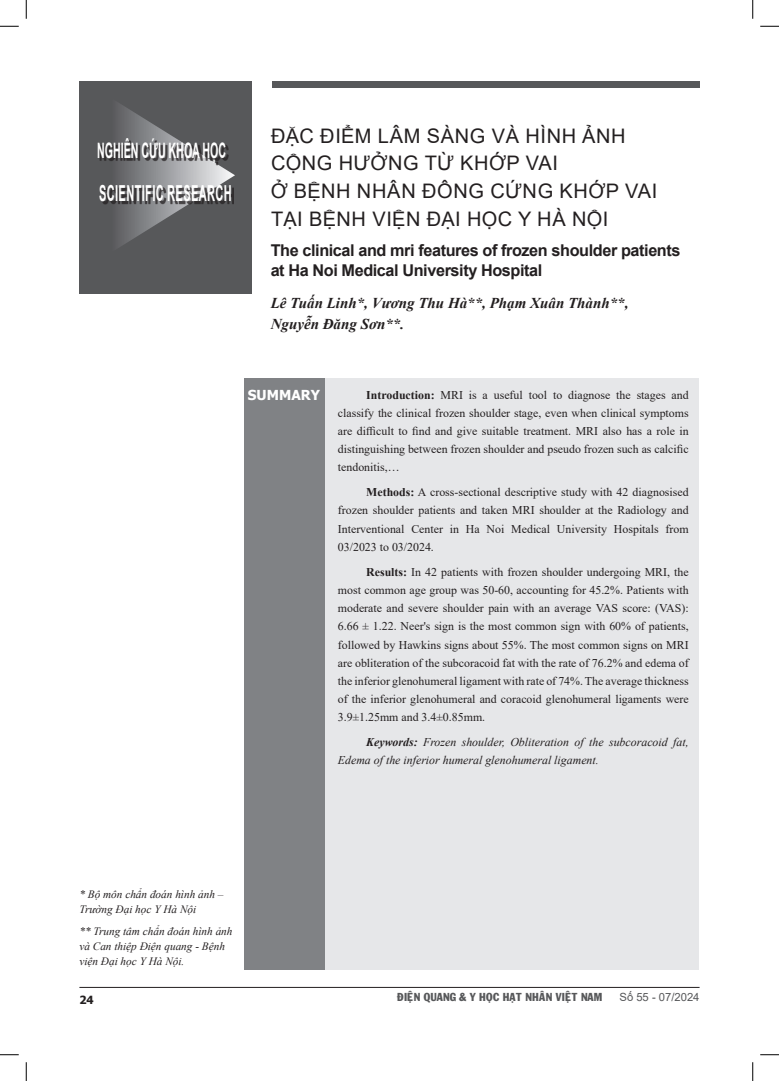
<style>
.page{position:relative;width:779px;height:1081px;background:#fff}
.page>*{position:absolute;margin:0;border:0;box-sizing:border-box;transform-origin:0 0}
.t1{font:700 22px "Arial";letter-spacing:.035em;color:#fff;scale:.5 1}
.t2{font:700 21.25px "Arial";color:#fff;scale:.5 1}
.t3{font:20px "Arial";letter-spacing:.035em;color:#231f20}
.t4{font:700 16.25px "Arial";letter-spacing:-.025em;color:#231f20}
.t5{font:italic 700 15px "Times New Roman";color:#231f20}
.t6{font:700 13.75px "Tahoma";color:#fff}
.t7{font:11.88px/18.1px "Times New Roman";color:#231f20;text-align:justify}
.t8{font:italic 11.88px/18.1px "Times New Roman";color:#231f20}
.chuthichtacgia{font:italic 11.25px/15px "Times New Roman";color:#231f20}
.t9{font:11.25px "VNI Franko";color:#57585a}
.t10{font:11.25px "Arial";color:#57585a}
.t11{font:700 11.25px "Tahoma";color:#231f20}
.s1{font-weight:700}
</style>
<div class="page">
<div style="left:79px;top:81px;width:173px;height:212px;background:#57585a"></div>
<svg style="left:118px;top:103px;width:117px;height:144px"></svg>
<div style="left:100px;top:141px;width:129px;height:25px;background:#231f20;opacity:.75"></div>
<div style="left:101px;top:187px;width:133px;height:18px;background:#231f20;opacity:.75"></div>
<div style="left:272px;top:81px;width:427px;height:6px;background:#57585a"></div>
<div style="left:245px;top:378px;width:454px;height:591px;background:#e6e7e9"></div>
<div style="left:245px;top:378px;width:80px;height:591px;background:#808285"></div>
<hr style="left:79px;top:986px;width:620px;height:1px;background:#231f20">
<svg style="left:0;top:25px;width:19px;height:2px"></svg>
<svg style="left:760px;top:25px;width:19px;height:2px"></svg>
<svg style="left:0;top:1054px;width:19px;height:1px"></svg>
<svg style="left:760px;top:1054px;width:19px;height:1px"></svg>
<svg style="left:25px;top:0;width:2px;height:19px"></svg>
<svg style="left:25px;top:1062px;width:2px;height:18px"></svg>
<svg style="left:752px;top:0;width:1px;height:19px"></svg>
<svg style="left:752px;top:1062px;width:1px;height:18px"></svg>
<p class="t2" style="left:97px;top:136px;width:259px">NGHIÊN CỨU KHOA HỌC</p>
<p class="t1" style="left:99px;top:178px;width:267px">SCIENTIFIC RESEARCH</p>
<p class="t3" style="left:271px;top:122px;width:356px">ĐẶC ĐIỂM LÂM SÀNG VÀ HÌ NH ẢNH</p>
<p class="t3" style="left:271px;top:150px;width:288px">CỘNG HƯỞNG TỪ KHỚP VAI</p>
<p class="t3" style="left:271px;top:177px;width:388px">Ở BỆNH NHÂN ĐÔNG CỨNG KHỚP VAI</p>
<p class="t3" style="left:271px;top:205px;width:339px">TẠI BỆNH VIỆN ĐẠI HỌC Y HÀ NỘI</p>
<p class="t4" style="left:271px;top:239px;width:411px">The clinical and mri features of frozen shoulder patients</p>
<p class="t4" style="left:271px;top:259px;width:273px">at Ha Noi Medical University Hospital</p>
<p class="t5" style="left:271px;top:292px;width:359px">Lê Tuấn Linh*, Vương Thu Hà **, Phạm Xuân Thành**,</p>
<p class="t5" style="left:271px;top:314px;width:135px">Nguyễn Đăng Sơn**.</p>
<p class="t6" style="left:248px;top:385px;width:74px">SUMMARY</p>
<p class="t7" style="left:338px;top:385px;width:352px;text-indent:28px"><span class="s1">Introduction:</span> MRI is a useful tool to diagnose the stages and classify the clinical frozen shoulder stage, even when clinical symptoms are difficult to find and give suitable treatment. MRI also has a role in distinguishing between frozen shoulder and pseudo frozen such as calcific tendonitis,…</p>
<p class="t7" style="left:338px;top:482px;width:352px;text-indent:28px"><span class="s1">Methods:</span> A cross-sectional descriptive study with 42 diagnosised frozen shoulder patients and taken MRI shoulder at the Radiology and Interventional Center in Ha Noi Medical University Hospitals from 03/2023 to 03/2024.</p>
<p class="t7" style="left:338px;top:562px;width:352px;text-indent:28px"><span class="s1">Results:</span> In 42 patients with frozen shoulder undergoing MRI, the most common age group was 50-60, accounting for 45.2%. Patients with moderate and severe shoulder pain with an average VAS score: (VAS):<br>6.66 ± 1.22. Neer's sign is the most common sign with 60% of patients, followed by Hawkins signs about 55%. The most common signs on MRI are obliteration of the subcoracoid fat with the rate of 76.2% and edema of the inferior glenohumeral ligament with rate of 74%. The average thickness of the inferior glenohumeral and coracoid glenohumeral ligaments were 3.9±1.25mm and 3.4±0.85mm.</p>
<p class="t8" style="left:338px;top:732px;width:352px;text-indent:28px"><span class="s1">Keywords:</span> Frozen shoulder, Obliteration of the subcoracoid fat,<br>Edema of the inferior humeral glenohumeral ligament.</p>
<p class="chuthichtacgia" style="left:79px;top:885px;width:146px">* Bộ môn chẩn đoán hình ảnh –<br>Trường Đạ i họ c Y Hà Nộ i</p>
<p class="chuthichtacgia" style="left:79px;top:922px;width:155px">** Trung tâm chẩn đoán hình ảnh và Can thiệp Điện quang - Bệnh viện Đại học Y Hà Nội.</p>
<p class="t11" style="left:79px;top:991px;width:16px">24</p>
<p class="t9" style="left:397px;top:988px;width:207px">ÑIEÄN QUANG &amp; Y HOÏC HAÏT NHAÂN VIEÄT NAM</p>
<p class="t10" style="left:619px;top:989px;width:82px">Số 55 - 07/2024</p>
</div>
